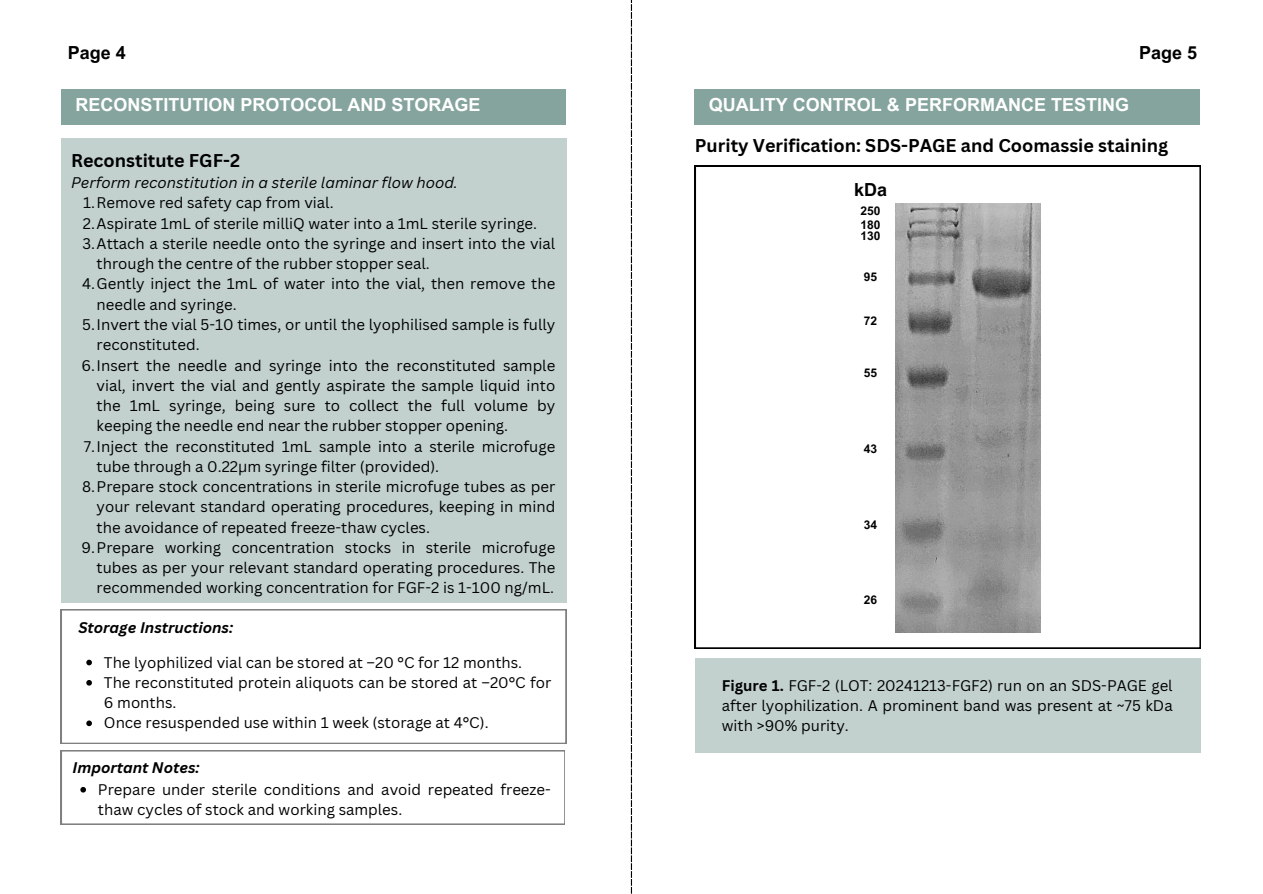
<style>
.page{position:relative;width:1263px;height:894px;background:#fff}
.page>*{position:absolute;margin:0;border:0;box-sizing:border-box;transform-origin:0 0}
.t1{font:700 18px "Arial MT Pro";color:#fff}
.t2{font:700 18px "Canva Sans";color:#000}
.t3{font:700 18px "Arial MT Pro";color:#000}
.t4{font:15px/20.2px "Canva Sans";color:#000}
.t5{font:italic 15px "Canva Sans";color:#000}
.t6{font:italic 700 15px "Canva Sans";color:#000}
.t7{font:700 12px "Arial MT Pro";color:#000}
.s1{font-weight:700}
</style>
<div class="page">
<svg style="left:61px;top:750px;width:504px;height:74px"></svg>
<svg style="left:61px;top:609px;width:505px;height:134px"></svg>
<svg style="left:86px;top:659px;width:6px;height:6px"></svg>
<svg style="left:86px;top:679px;width:6px;height:6px"></svg>
<svg style="left:86px;top:720px;width:6px;height:6px"></svg>
<div style="left:61px;top:138px;width:505px;height:464px;background:#c2d1ce"></div>
<div style="left:61px;top:89px;width:504px;height:35px;background:#85a49d"></div>
<svg style="left:631px;top:0;width:1px;height:893px"></svg>
<div style="left:694px;top:89px;width:506px;height:35px;background:#85a49d"></div>
<svg style="left:695px;top:166px;width:505px;height:482px"></svg>
<div style="left:695px;top:658px;width:505px;height:94px;background:#c2d1ce"></div>
<img style="left:895px;top:203px;width:145px;height:429px">
<h1 class="t3" style="left:68px;top:45px;width:60px">Page 4</h1>
<h2 class="t3" style="left:1139px;top:45px;width:60px">Page 5</h2>
<p class="t1" style="left:75px;top:98px;width:407px">RECONSTITUTION PROTOCOL AND STORAGE</p>
<h2 class="t1" style="left:709px;top:98px;width:422px">QUALITY CONTROL &amp; PERFORMANCE TESTING</h2>
<h1 class="t2" style="left:695px;top:133px;width:475px">Purity Verification: SDS-PAGE and Coomassie staining</h1>
<p class="t2" style="left:71px;top:147px;width:170px">Reconstitute FGF-2</p>
<p class="t5" style="left:71px;top:172px;width:388px">Perform reconstitution in a sterile laminar flow hood.</p>
<p class="t4" style="left:83px;top:192px;width:252px">1.Remove red safety cap from vial.</p>
<p class="t4" style="left:83px;top:213px;width:456px">2.Aspirate 1mL of sterile milliQ water into a 1mL sterile syringe.</p>
<p class="t4" style="left:97px;top:233px;width:460px;text-indent:-14px">3.Attach a sterile needle onto the syringe and insert into the vial through the centre of the rubber stopper seal.</p>
<h3 class="t4" style="left:97px;top:273px;width:460px;text-indent:-15px">4.Gently inject the 1mL of water into the vial, then remove the needle and syringe.</h3>
<p class="t4" style="left:97px;top:314px;width:460px;text-indent:-14px">5.Invert the vial 5-10 times, or until the lyophilised sample is fully reconstituted.</p>
<p class="t4" style="left:97px;top:354px;width:460px;text-align:justify;text-indent:-15px">6.Insert the needle and syringe into the reconstituted sample vial, invert the vial and gently aspirate the sample liquid into the 1mL syringe, being sure to collect the full volume by keeping the needle end near the rubber stopper opening.</p>
<p class="t4" style="left:97px;top:435px;width:460px;text-indent:-13px">7.Inject the reconstituted 1mL sample into a sterile microfuge tube through a 0.22μm syringe filter (provided).</p>
<h3 class="t4" style="left:97px;top:476px;width:460px;text-align:justify;text-indent:-15px">8.Prepare stock concentrations in sterile microfuge tubes as per your relevant standard operating procedures, keeping in mind the avoidance of repeated freeze-thaw cycles.</h3>
<p class="t4" style="left:97px;top:537px;width:460px;text-align:justify;text-indent:-15px">9.Prepare working concentration stocks in sterile microfuge tubes as per your relevant standard operating procedures. The recommended working concentration for FGF-2 is 1-100 ng/mL.</p>
<h2 class="t3" style="left:854px;top:183px;width:35px">kDa</h2>
<p class="t7" style="left:860px;top:206px;width:22px">250</p>
<p class="t7" style="left:860px;top:220px;width:22px">180</p>
<p class="t7" style="left:860px;top:231px;width:22px">130</p>
<p class="t7" style="left:864px;top:272px;width:15px">95</p>
<p class="t7" style="left:864px;top:316px;width:15px">72</p>
<p class="t7" style="left:864px;top:368px;width:15px">55</p>
<p class="t7" style="left:864px;top:444px;width:15px">43</p>
<p class="t7" style="left:864px;top:519px;width:15px">34</p>
<p class="t7" style="left:864px;top:595px;width:15px">26</p>
<p class="t6" style="left:78px;top:617px;width:156px">Storage Instructions:</p>
<p class="t4" style="left:104px;top:651px;width:420px">The lyophilized vial can be stored at –20 °C for 12 months.</p>
<p class="t4" style="left:104px;top:671px;width:449px">The reconstituted protein aliquots can be stored at –20°C for<br>6 months.</p>
<p class="t4" style="left:104px;top:712px;width:386px">Once resuspended use within 1 week (storage at 4°C).</p>
<p class="t6" style="left:72px;top:756px;width:129px">Important Notes:</p>
<h4 class="t4" style="left:98px;top:778px;width:454px">Prepare under sterile conditions and avoid repeated freeze&shy;thaw cycles of stock and working samples.</h4>
<h2 class="t4" style="left:722px;top:674px;width:452px;text-align:justify"><span class="s1">Figure 1.</span> FGF-2 (LOT: 20241213-FGF2) run on an SDS-PAGE gel after lyophilization. A prominent band was present at ~75 kDa with &gt;90% purity.</h2>
</div>
